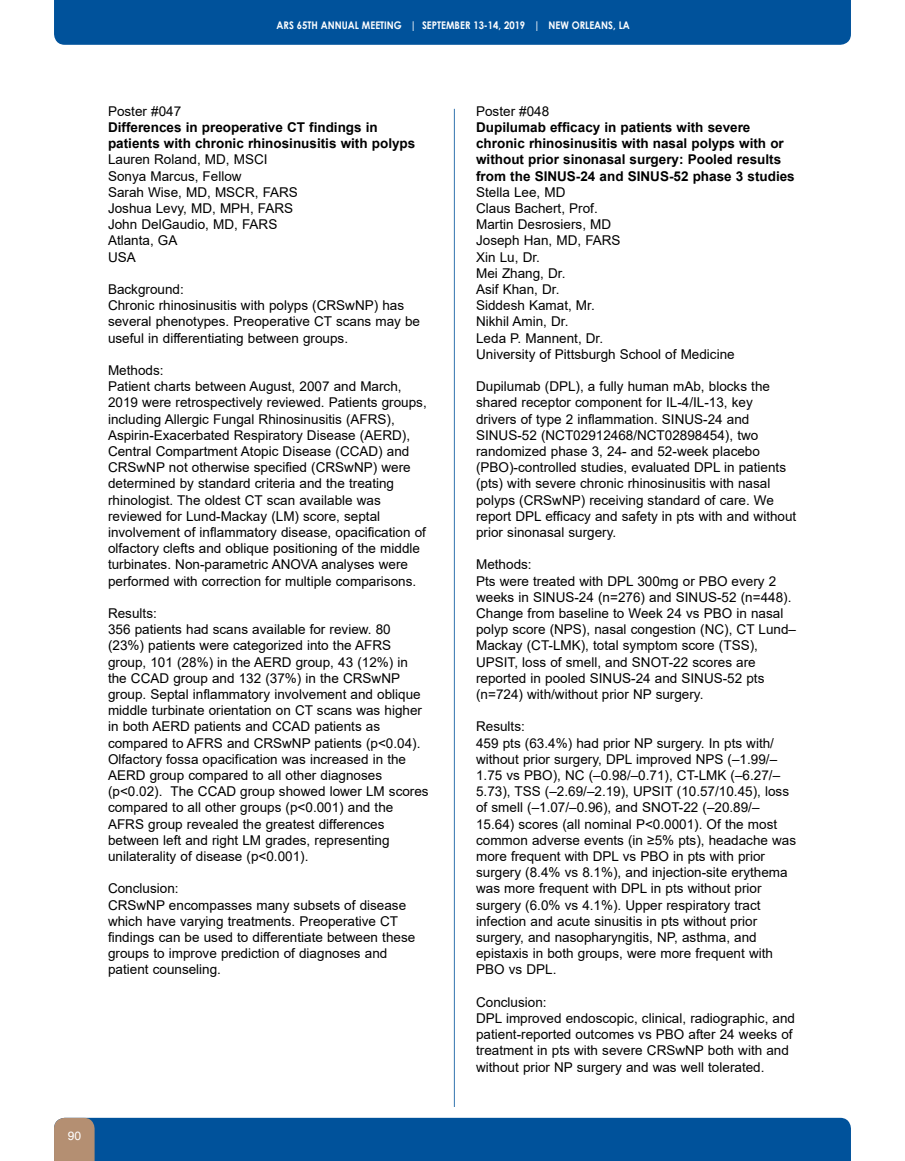
<style>
.page{position:relative;width:905px;height:1161px;background:#fff}
.page>*{position:absolute;margin:0;border:0;box-sizing:border-box;transform-origin:0 0}
.t1{font:13.5px/16.2px "Arial";color:#000}
.t2{font:700 13.5px/16.2px "Arial";color:#000}
.t3{font:12px "Helvetica";color:#fff}
.t4{font:700 10.5px "Century Gothic";color:#fff;scale:.9 1}
</style>
<div class="page">
<div style="left:54px;top:1118px;width:796px;height:43px;background:#00529b"></div>
<div style="left:54px;top:0;width:796px;height:45px;background:#00529b"></div>
<hr style="left:454px;top:109px;width:1px;height:998px;background:#3375af">
<p class="t4" style="left:276px;top:17px;width:394px">ARS 65TH ANNUAL MEETING | SEPTEMBER 13-14, 2019 | NEW ORLEANS, LA</p>
<p class="t1" style="left:108px;top:103px;width:75px">Poster #047</p>
<p class="t2" style="left:108px;top:119px;width:309px">Differences in preoperative CT findings in patients with chronic rhinosinusitis with polyps</p>
<p class="t1" style="left:108px;top:152px;width:191px">Lauren Roland, MD, MSCI<br>Sonya Marcus, Fellow<br>Sarah Wise, MD, MSCR, FARS<br>Joshua Levy, MD, MPH, FARS<br>John DelGaudio, MD, FARS<br>Atlanta, GA<br>USA</p>
<p class="t1" style="left:108px;top:281px;width:313px">Background:<br>Chronic rhinosinusitis with polyps (CRSwNP) has several phenotypes. Preoperative CT scans may be useful in differentiating between groups.</p>
<p class="t1" style="left:108px;top:362px;width:320px">Methods:<br>Patient charts between August, 2007 and March, 2019 were retrospectively reviewed. Patients groups, including Allergic Fungal Rhinosinusitis (AFRS), Aspirin-Exacerbated Respiratory Disease (AERD), Central Compartment Atopic Disease (CCAD) and CRSwNP not otherwise specified (CRSwNP) were determined by standard criteria and the treating rhinologist. The oldest CT scan available was reviewed for Lund-Mackay (LM) score, septal involvement of inflammatory disease, opacification of olfactory clefts and oblique positioning of the middle turbinates. Non-parametric ANOVA analyses were performed with correction for multiple comparisons.</p>
<p class="t1" style="left:108px;top:605px;width:322px">Results:<br>356 patients had scans available for review. 80 (23%) patients were categorized into the AFRS group, 101 (28%) in the AERD group, 43 (12%) in the CCAD group and 132 (37%) in the CRSwNP group. Septal inflammatory involvement and oblique middle turbinate orientation on CT scans was higher in both AERD patients and CCAD patients as compared to AFRS and CRSwNP patients (p&lt;0.04).<br>Olfactory fossa opacification was increased in the AERD group compared to all other diagnoses (p&lt;0.02). The CCAD group showed lower LM scores compared to all other groups (p&lt;0.001) and the AFRS group revealed the greatest differences between left and right LM grades, representing unilaterality of disease (p&lt;0.001).</p>
<p class="t1" style="left:108px;top:881px;width:309px">Conclusion:<br>CRSwNP encompasses many subsets of disease which have varying treatments. Preoperative CT findings can be used to differentiate between these groups to improve prediction of diagnoses and patient counseling.</p>
<p class="t3" style="left:68px;top:1129px;width:15px">90</p>
<p class="t1" style="left:476px;top:103px;width:75px">Poster #048</p>
<p class="t2" style="left:476px;top:119px;width:320px">Dupilumab efficacy in patients with severe chronic rhinosinusitis with nasal polyps with or without prior sinonasal surgery: Pooled results from the SINUS-24 and SINUS-52 phase 3 studies</p>
<p class="t1" style="left:476px;top:184px;width:260px">Stella Lee, MD<br>Claus Bachert, Prof.<br>Martin Desrosiers, MD<br>Joseph Han, MD, FARS<br>Xin Lu, Dr.<br>Mei Zhang, Dr.<br>Asif Khan, Dr.<br>Siddesh Kamat, Mr.<br>Nikhil Amin, Dr.<br>Leda P. Mannent, Dr.<br>University of Pittsburgh School of Medicine</p>
<p class="t1" style="left:476px;top:378px;width:322px">Dupilumab (DPL), a fully human mAb, blocks the shared receptor component for IL-4/IL-13, key drivers of type 2 inflammation. SINUS-24 and SINUS-52 (NCT02912468/NCT02898454), two randomized phase 3, 24- and 52-week placebo (PBO)-controlled studies, evaluated DPL in patients (pts) with severe chronic rhinosinusitis with nasal polyps (CRSwNP) receiving standard of care. We report DPL efficacy and safety in pts with and without prior sinonasal surgery.</p>
<p class="t1" style="left:476px;top:557px;width:321px">Methods:<br>Pts were treated with DPL 300mg or PBO every 2 weeks in SINUS-24 (n=276) and SINUS-52 (n=448).<br>Change from baseline to Week 24 vs PBO in nasal polyp score (NPS), nasal congestion (NC), CT Lund– Mackay (CT-LMK), total symptom score (TSS), UPSIT, loss of smell, and SNOT-22 scores are reported in pooled SINUS-24 and SINUS-52 pts (n=724) with/without prior NP surgery.</p>
<p class="t1" style="left:476px;top:719px;width:321px">Results:<br>459 pts (63.4%) had prior NP surgery. In pts with/ without prior surgery, DPL improved NPS (–1.99/– 1.75 vs PBO), NC (–0.98/–0.71), CT-LMK (–6.27/– 5.73), TSS (–2.69/–2.19), UPSIT (10.57/10.45), loss of smell (–1.07/–0.96), and SNOT-22 (–20.89/– 15.64) scores (all nominal P&lt;0.0001). Of the most common adverse events (in ≥5% pts), headache was more frequent with DPL vs PBO in pts with prior surgery (8.4% vs 8.1%), and injection-site erythema was more frequent with DPL in pts without prior surgery (6.0% vs 4.1%). Upper respiratory tract infection and acute sinusitis in pts without prior surgery, and nasopharyngitis, NP, asthma, and epistaxis in both groups, were more frequent with PBO vs DPL.</p>
<p class="t1" style="left:476px;top:994px;width:320px">Conclusion:<br>DPL improved endoscopic, clinical, radiographic, and patient-reported outcomes vs PBO after 24 weeks of treatment in pts with severe CRSwNP both with and without prior NP surgery and was well tolerated.</p>
</div>
